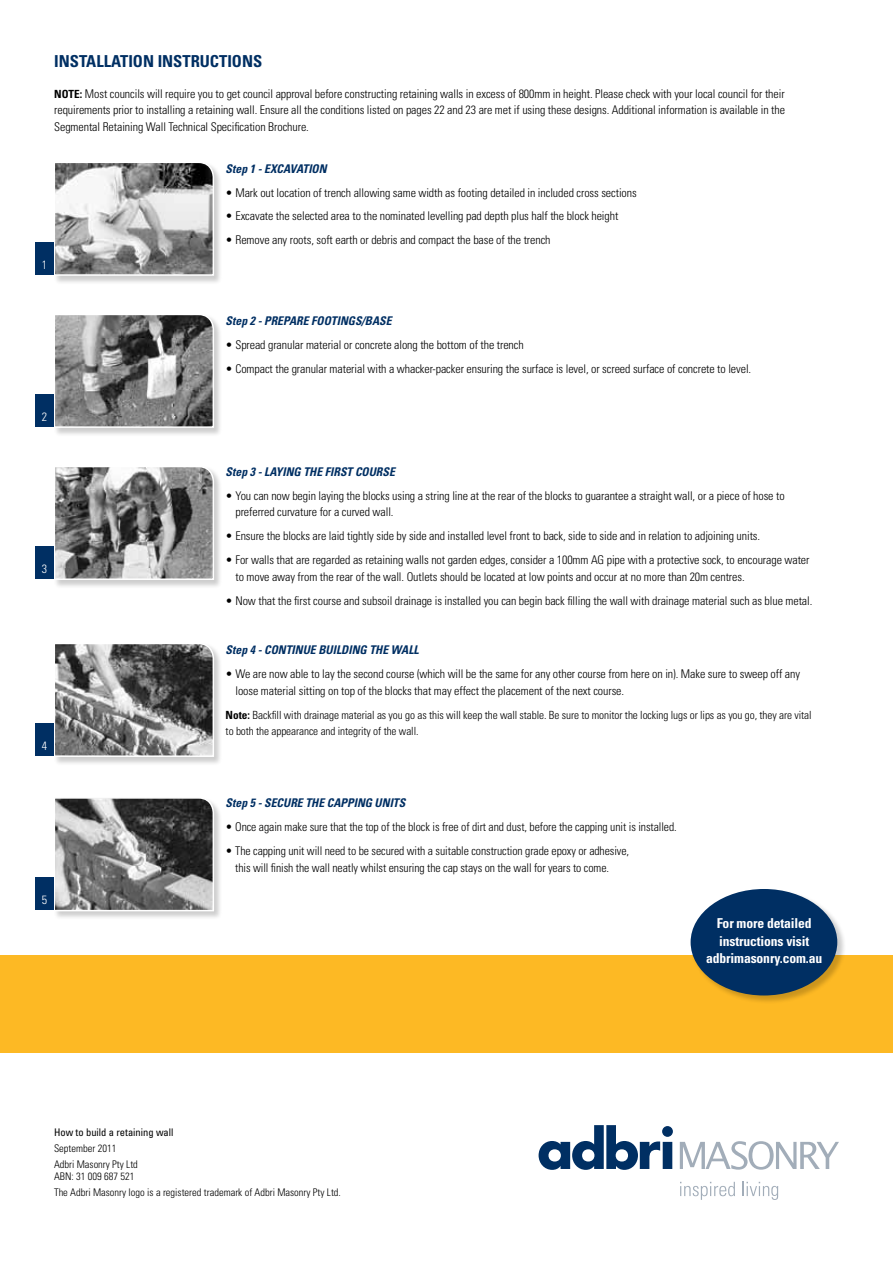
<style>
.page{position:relative;width:893px;height:1263px;background:#fff}
.page>*{position:absolute;margin:0;border:0;box-sizing:border-box;transform-origin:0 0}
.t1{font:700 condensed 16.5px "Univers";color:#002f63}
.t2{font:700 condensed 13.65px/17.1px "Univers";letter-spacing:-.01em;color:#fff;text-align:center}
.t3{font:300 condensed 12px/16.5px "Univers";letter-spacing:-.005em;color:#000}
.t4{font:italic 700 condensed 12px "Univers";color:#002f63}
.t5{font:300 condensed 12px "Univers";color:#fff}
.t6{font:300 condensed 11.25px/16.5px "Univers";letter-spacing:-.005em;color:#000}
.t7{font:300 condensed 10.5px/16.2px "Univers";color:#000}
.t8{font:condensed 10.5px "Univers";color:#000}
.s1{font-weight:700;font-size:11.25px}
.s2{font-weight:700}
</style>
<div class="page">
<div style="left:0;top:955px;width:893px;height:97px;background:#fdb924"></div>
<svg style="left:680px;top:1141px;width:159px;height:29px"></svg>
<svg style="left:539px;top:1125px;width:134px;height:45px"></svg>
<svg style="left:680px;top:1182px;width:55px;height:18px"></svg>
<svg style="left:742px;top:1182px;width:36px;height:18px"></svg>
<div style="left:690px;top:888px;width:156px;height:116px;background:#000;opacity:.2"></div>
<div style="left:691px;top:889px;width:146px;height:106px;background:#002f63;border-radius:50%"></div>
<div style="left:53px;top:161px;width:170px;height:124px;background:#000;opacity:.2"></div>
<svg style="left:53px;top:161px;width:162px;height:116px"></svg>
<div style="left:35px;top:242px;width:19px;height:32px;background:#002f63"></div>
<div style="left:53px;top:313px;width:170px;height:124px;background:#000;opacity:.2"></div>
<svg style="left:53px;top:313px;width:162px;height:116px;background:#868686"></svg>
<div style="left:35px;top:394px;width:19px;height:33px;background:#002f63"></div>
<div style="left:53px;top:642px;width:170px;height:124px;background:#000;opacity:.2"></div>
<svg style="left:53px;top:642px;width:162px;height:116px;background:#7f7f7f"></svg>
<div style="left:35px;top:723px;width:19px;height:32px;background:#002f63"></div>
<div style="left:53px;top:465px;width:170px;height:124px;background:#000;opacity:.2"></div>
<svg style="left:53px;top:465px;width:162px;height:116px;background:#898989"></svg>
<div style="left:35px;top:546px;width:19px;height:32px;background:#002f63"></div>
<div style="left:53px;top:797px;width:170px;height:123px;background:#000;opacity:.2"></div>
<svg style="left:53px;top:797px;width:162px;height:115px;background:#7a7a7a"></svg>
<div style="left:35px;top:877px;width:19px;height:32px;background:#002f63"></div>
<h1 class="t1" style="left:54px;top:51px;width:25px">Installatio</h1>
<h1 class="t1" style="left:143px;top:51px;width:40px">n Instructio</h1>
<h1 class="t1" style="left:242px;top:51px;width:20px">ns</h1>
<p class="t3" style="left:54px;top:85px;width:732px;text-align:justify"><span class="s1">NOTE:</span> Most councils will require you to get council approval before constructing retaining walls in excess of 800mm in height. Please check with your local council for their requirements prior to installing a retaining wall. Ensure all the conditions listed on pages 22 and 23 are met if using these designs. Additional information is available in the Segmental Retaining Wall Technical Specification Brochure.</p>
<p class="t5" style="left:42px;top:258px;width:7px">1</p>
<p class="t5" style="left:42px;top:410px;width:7px">2</p>
<p class="t5" style="left:42px;top:562px;width:7px">3</p>
<p class="t5" style="left:42px;top:738px;width:7px">4</p>
<p class="t5" style="left:42px;top:893px;width:7px">5</p>
<p class="t4" style="left:226px;top:161px;width:103px">Step 1 - EXCAVATION</p>
<p class="t3" style="left:226px;top:184px;width:413px">• Mark out location of trench allowing same width as footing detailed in included cross sections</p>
<p class="t3" style="left:226px;top:208px;width:394px">• Excavate the selected area to the nominated levelling pad depth plus half the block height</p>
<p class="t3" style="left:226px;top:232px;width:326px">• Remove any roots, soft earth or debris and compact the base of the trench</p>
<p class="t4" style="left:226px;top:314px;width:168px">Step 2 - PREPARE FOOTINGS/BASE</p>
<p class="t3" style="left:226px;top:337px;width:300px">• Spread granular material or concrete along the bottom of the trench</p>
<p class="t3" style="left:226px;top:361px;width:527px">• Compact the granular material with a whacker-packer ensuring the surface is level, or screed surface of concrete to level.</p>
<p class="t4" style="left:226px;top:464px;width:171px">Step 3 - LAYING THE FIRST COURSE</p>
<p class="t3" style="left:235px;top:487px;width:551px;text-indent:-10px">• You can now begin laying the blocks using a string line at the rear of the blocks to guarantee a straight wall, or a piece of hose to preferred curvature for a curved wall.</p>
<p class="t3" style="left:226px;top:528px;width:536px">• Ensure the blocks are laid tightly side by side and installed level front to back, side to side and in relation to adjoining units.</p>
<p class="t3" style="left:235px;top:552px;width:576px;text-indent:-10px">• For walls that are regarded as retaining walls not garden edges, consider a 100mm AG pipe with a protective sock, to encourage water to move away from the rear of the wall. Outlets should be located at low points and occur at no more than 20m centres.</p>
<p class="t3" style="left:226px;top:592px;width:588px">• Now that the first course and subsoil drainage is installed you can begin back filling the wall with drainage material such as blue metal.</p>
<p class="t4" style="left:226px;top:643px;width:195px">Step 4 - CONTINUE BUILDING THE WALL</p>
<p class="t3" style="left:235px;top:666px;width:566px;text-indent:-10px">• We are now able to lay the second course (which will be the same for any other course from here on in). Make sure to sweep off any loose material sitting on top of the blocks that may effect the placement of the next course.</p>
<p class="t6" style="left:226px;top:706px;width:587px"><span class="s2">Note:</span> Backfill with drainage material as you go as this will keep the wall stable. Be sure to monitor the locking lugs or lips as you go, they are vital to both the appearance and integrity of the wall.</p>
<p class="t4" style="left:226px;top:796px;width:181px">Step 5 - SECURE THE CAPPING UNITS</p>
<p class="t3" style="left:226px;top:819px;width:453px">• Once again make sure that the top of the block is free of dirt and dust, before the capping unit is installed.</p>
<p class="t3" style="left:235px;top:843px;width:395px;text-indent:-10px">• The capping unit will need to be secured with a suitable construction grade epoxy or adhesive, this will finish the wall neatly whilst ensuring the cap stays on the wall for years to come.</p>
<p class="t2" style="left:706px;top:915px;width:118px">For more detailed instructions visit adbrimasonry.com.au</p>
<p class="t8" style="left:54px;top:1125px;width:121px">How to build a retaining wall</p>
<p class="t7" style="left:54px;top:1140px;width:85px">September 2011<br>Adbri Masonry Pty Ltd</p>
<p class="t7" style="left:54px;top:1168px;width:288px">ABN: 31 009 687 521<br>The Adbri Masonry logo is a registered trademark of Adbri Masonry Pty Ltd.</p>
</div>
